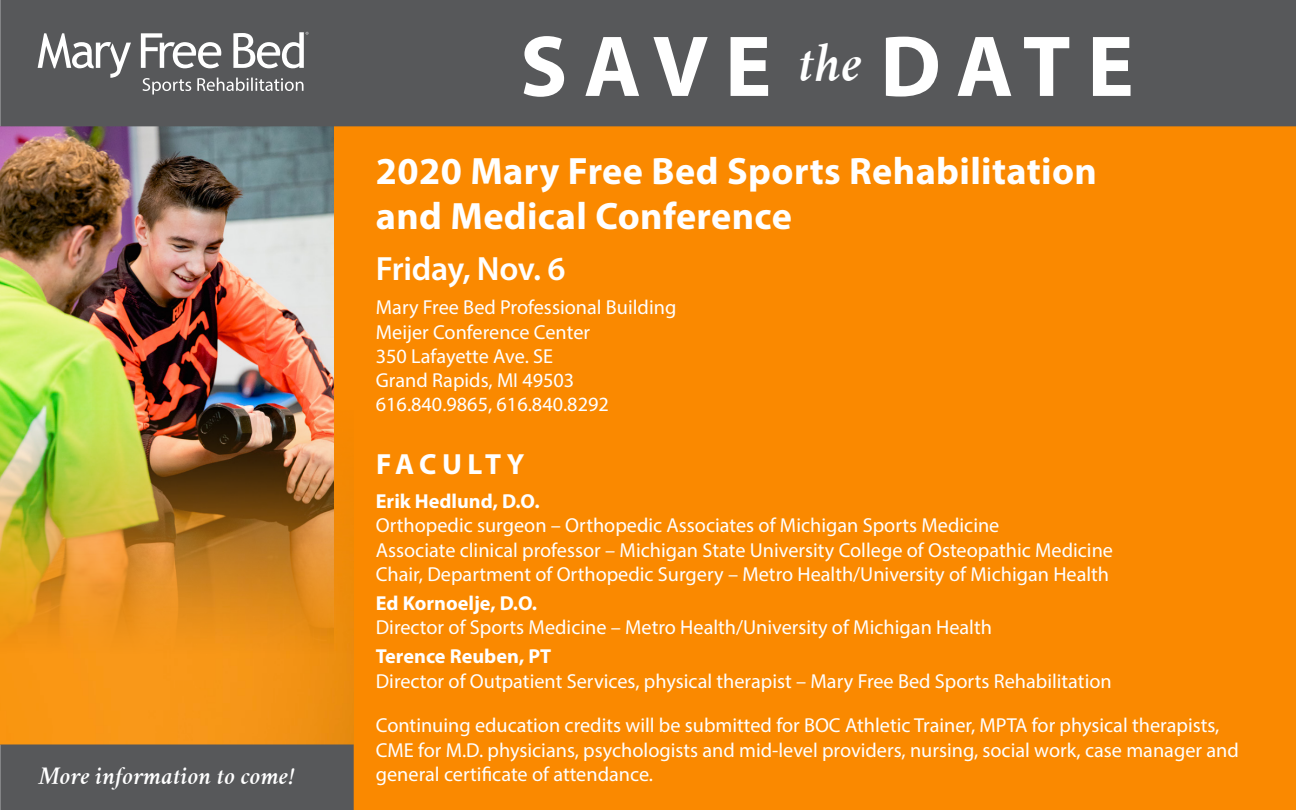
<style>
.page{position:relative;width:1296px;height:810px;background:#fff}
.page>*{position:absolute;margin:0;border:0;box-sizing:border-box;transform-origin:0 0}
.t1{font:700 87.3px "Myriad Pro";letter-spacing:.18em;color:#fff}
.t2{font:700 38.25px/45px "Myriad Pro";letter-spacing:.01em;color:#fff}
.t3{font:600 33.75px "Myriad Pro";letter-spacing:-.01em;color:#fff}
.t4{font:700 29.25px "Myriad Pro";letter-spacing:.175em;color:#fff}
.t5{font:italic 600 22.5px "Crimson Text";color:#fff}
.t6{font:20.25px/24.3px "Myriad Pro";color:#fff}
.t7{font:700 20.25px "Myriad Pro";color:#fff}
</style>
<div class="page">
<div style="left:335px;top:1px;width:960px;height:808px;background:#fa8900"></div>
<img style="left:0;top:126px;width:333px;height:284px">
<img style="left:0;top:410px;width:354px;height:335px">
<div style="left:1px;top:1px;width:1294px;height:124px;background:#57585a"></div>
<div style="left:0;top:0;width:1296px;height:126px;border:2px solid #57585a"></div>
<svg style="left:38px;top:32px;width:270px;height:63px"></svg>
<div style="left:1px;top:746px;width:352px;height:63px;background:#57585a"></div>
<div style="left:0;top:745px;width:354px;height:65px;border:2px solid #57585a"></div>
<p class="t1" style="left:520px;top:10px;width:615px">SAVE <sup>the</sup> DATE</p>
<p class="t2" style="left:376px;top:148px;width:723px">2020 Mary Free Bed Sports Rehabilitation and Medical Conference</p>
<p class="t3" style="left:376px;top:247px;width:191px">Friday, Nov. 6</p>
<p class="t6" style="left:376px;top:295px;width:302px">Mary Free Bed Professional Building</p>
<p class="t6" style="left:376px;top:319px;width:216px">Meijer Conference Center</p>
<p class="t6" style="left:376px;top:344px;width:179px">350 Lafayette Ave. SE</p>
<p class="t6" style="left:376px;top:368px;width:200px">Grand Rapids, MI 49503</p>
<p class="t6" style="left:376px;top:392px;width:235px">616.840.9865, 616.840.8292</p>
<p class="t4" style="left:376px;top:445px;width:150px">FACULTY</p>
<p class="t7" style="left:376px;top:488px;width:165px">Erik Hedlund, D.O.</p>
<p class="t6" style="left:376px;top:513px;width:625px">Orthopedic surgeon – Orthopedic Associates of Michigan Sports Medicine</p>
<p class="t6" style="left:376px;top:537px;width:739px">Associate clinical professor – Michigan State University College of Osteopathic Medicine</p>
<p class="t6" style="left:376px;top:562px;width:735px">Chair, Department of Orthopedic Surgery – Metro Health/University of Michigan Health</p>
<p class="t7" style="left:376px;top:590px;width:163px">Ed Kornoelje, D.O.</p>
<p class="t6" style="left:376px;top:615px;width:618px">Director of Sports Medicine – Metro Health/University of Michigan Health</p>
<p class="t7" style="left:376px;top:643px;width:177px">Terence Reuben, PT</p>
<p class="t6" style="left:376px;top:668px;width:737px">Director of Outpatient Services, physical therapist – Mary Free Bed Sports Rehabilitation</p>
<p class="t6" style="left:376px;top:713px;width:864px">Continuing education credits will be submitted for BOC Athletic Trainer, MPTA for physical therapists,<br>CME for M.D. physicians, psychologists and mid-level providers, nursing, social work, case manager and</p>
<p class="t5" style="left:39px;top:763px;width:257px">More information to come!</p>
<p class="t6" style="left:376px;top:762px;width:279px">general certificate of attendance.</p>
</div>
